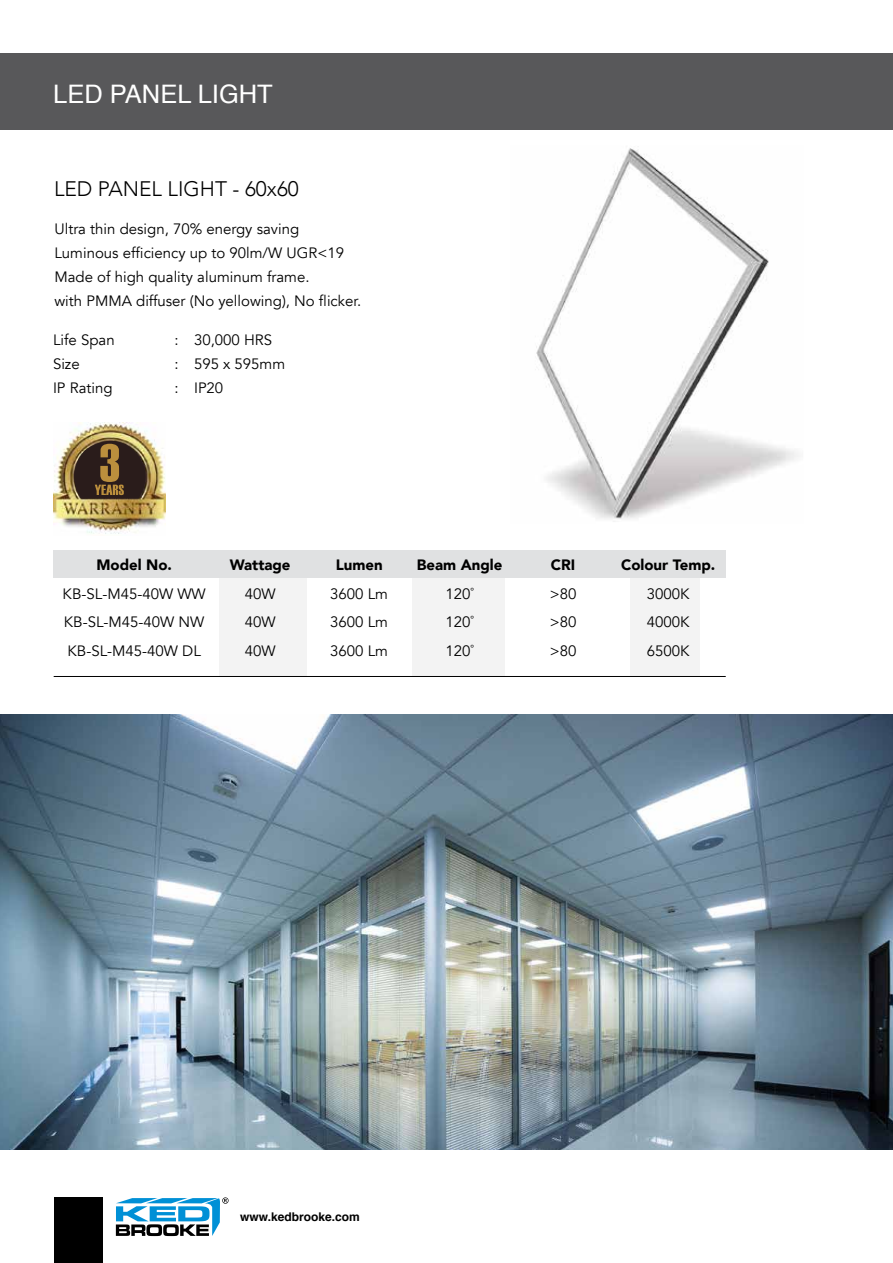
<style>
.page{position:relative;width:893px;height:1263px;background:#fff}
.page>*{position:absolute;margin:0;border:0;box-sizing:border-box;transform-origin:0 0}
.t1{font:25.5px "Helvetica";color:#fff}
.t2{font:300 21px "Avenir";color:#000}
.t3{font:15px/24px "Avenir";color:#000}
.t4{font:900 15px "Avenir";color:#000}
.t5{font:700 12px "Helvetica";color:#000}
</style>
<div class="page">
<svg style="left:116px;top:1197px;width:113px;height:39px"></svg>
<div style="left:0;top:53px;width:893px;height:77px;background:#58585a"></div>
<div style="left:54px;top:1197px;width:49px;height:66px;background:#000"></div>
<div style="left:54px;top:551px;width:672px;height:27px;background:#e0e1e2"></div>
<div style="left:220px;top:578px;width:87px;height:98px;background:#f3f3f3"></div>
<div style="left:412px;top:578px;width:93px;height:98px;background:#f3f3f3"></div>
<div style="left:631px;top:578px;width:69px;height:98px;background:#f3f3f3"></div>
<hr style="left:54px;top:676px;width:672px;height:1px;background:#000">
<img style="left:53px;top:423px;width:113px;height:111px">
<img style="left:64px;top:431px;width:95px;height:67px">
<img style="left:536px;top:148px;width:263px;height:374px">
<img style="left:0;top:714px;width:893px;height:435px">
<h1 class="t1" style="left:53px;top:74px;width:221px">LED PANEL LIGHT</h1>
<h2 class="t2" style="left:54px;top:177px;width:246px">LED PANEL LIGHT - 60x60</h2>
<p class="t3" style="left:54px;top:218px;width:308px">Ultra thin design, 70% energy saving Luminous efficiency up to 90lm/W UGR&lt;19<br>Made of high quality aluminum frame.<br>with PMMA diffuser (No yellowing), No flicker.</p>
<p class="t3" style="left:53px;top:328px;width:63px">Life Span</p>
<p class="t3" style="left:175px;top:328px;width:99px">: 30,000 HRS</p>
<p class="t3" style="left:53px;top:352px;width:28px">Size</p>
<p class="t3" style="left:175px;top:352px;width:112px">: 595 x 595mm</p>
<p class="t3" style="left:53px;top:376px;width:61px">IP Rating</p>
<p class="t3" style="left:175px;top:376px;width:50px">: IP20</p>
<p class="t4" style="left:96px;top:552px;width:77px">Model No.</p>
<p class="t4" style="left:230px;top:552px;width:62px">Wattage</p>
<p class="t4" style="left:336px;top:552px;width:48px">Lumen</p>
<p class="t4" style="left:417px;top:552px;width:87px">Beam Angle</p>
<p class="t4" style="left:551px;top:552px;width:26px">CRI</p>
<p class="t4" style="left:621px;top:552px;width:96px">Colour Temp.</p>
<p class="t3" style="left:63px;top:582px;width:145px">KB-SL-M45-40W WW</p>
<p class="t3" style="left:245px;top:582px;width:32px">40W</p>
<p class="t3" style="left:330px;top:582px;width:59px">3600 Lm</p>
<p class="t3" style="left:445px;top:582px;width:30px">120˚</p>
<p class="t3" style="left:550px;top:582px;width:28px">&gt;80</p>
<p class="t3" style="left:647px;top:582px;width:44px">3000K</p>
<p class="t3" style="left:64px;top:610px;width:142px">KB-SL-M45-40W NW</p>
<p class="t3" style="left:245px;top:610px;width:32px">40W</p>
<p class="t3" style="left:330px;top:610px;width:59px">3600 Lm</p>
<p class="t3" style="left:445px;top:610px;width:30px">120˚</p>
<p class="t3" style="left:550px;top:610px;width:28px">&gt;80</p>
<p class="t3" style="left:647px;top:610px;width:44px">4000K</p>
<p class="t3" style="left:67px;top:639px;width:135px">KB-SL-M45-40W DL</p>
<p class="t3" style="left:245px;top:639px;width:32px">40W</p>
<p class="t3" style="left:330px;top:639px;width:59px">3600 Lm</p>
<p class="t3" style="left:445px;top:639px;width:30px">120˚</p>
<p class="t3" style="left:550px;top:639px;width:28px">&gt;80</p>
<p class="t3" style="left:647px;top:639px;width:44px">6500K</p>
<p class="t5" style="left:240px;top:1207px;width:121px">www.kedbrooke.com</p>
</div>
